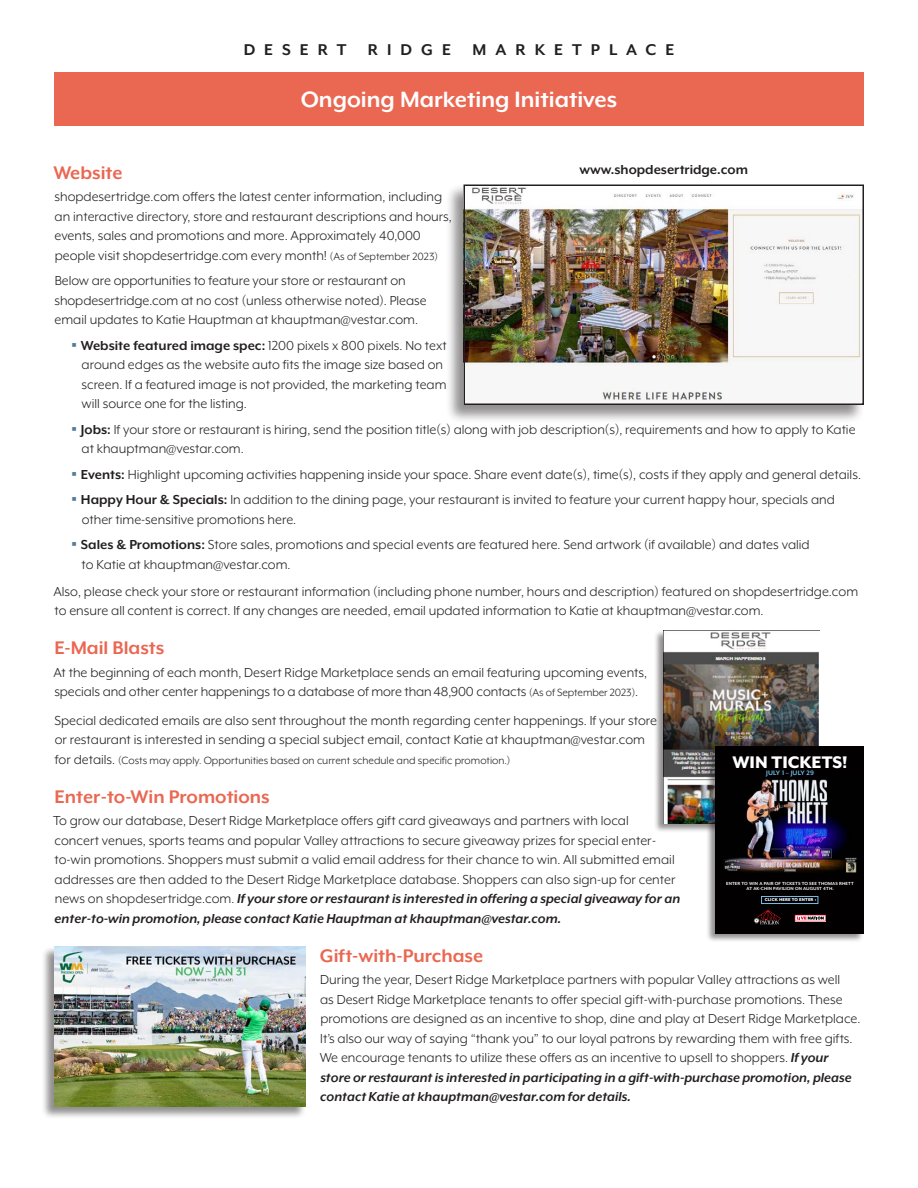
<style>
.page{position:relative;width:918px;height:1188px;background:#fff}
.page>*{position:absolute;margin:0;border:0;box-sizing:border-box;transform-origin:0 0}
.t1{font:700 25.5px "Mr Eaves XL Mod OT";color:#fff}
.t2{font:700 21px "Mr Eaves XL Mod OT";color:#ea6752}
.t3{font:800 19.35px "Mr Eaves XL Mod OT";color:#fff}
.t4{font:700 18px "Mr Eaves XL Mod OT";letter-spacing:.5em;color:#231f20}
.t5{font:15px/19.5px "Mr Eaves XL Mod OT";color:#231f20}
.t6{font:700 15px "Mr Eaves XL Mod OT";color:#231f20}
.t7{font:12px "Mr Eaves XL Mod OT";color:#231f20}
.t8{font:700 7.35px "Mr Eaves XL Mod OT";letter-spacing:.02em;color:#75bee9}
.t9{font:700 5.1px/5.1px "Mr Eaves XL Mod OT";letter-spacing:.02em;color:#fff;text-align:center}
.t10{font:800 4.95px "Mr Eaves XL Mod OT";letter-spacing:.02em;color:#fff}
.s1{font-size:12px}
.s2{font-family:"Universal Std Newswith Comm Pi";color:#527d97}
.s3{font-weight:700}
.s4{font-size:15px}
.s5{font-weight:700;font-style:italic}
</style>
<div class="page">
<div style="left:54px;top:72px;width:810px;height:54px;background:#ea6752"></div>
<div style="left:654px;top:630px;width:165px;height:203px;background:#231f20;opacity:.5"></div>
<img style="left:663px;top:630px;width:156px;height:193px">
<div style="left:706px;top:745px;width:159px;height:198px;background:#231f20;opacity:.5"></div>
<div style="left:716px;top:746px;width:148px;height:187px;background:#020000"></div>
<img style="left:724px;top:779px;width:133px;height:94px">
<div style="left:761px;top:896px;width:57px;height:8px;border:1px solid #75bee9"></div>
<svg style="left:795px;top:915px;width:31px;height:6px"></svg>
<svg style="left:754px;top:910px;width:27px;height:14px"></svg>
<div style="left:445px;top:184px;width:420px;height:239px;background:#231f20;opacity:.5"></div>
<img style="left:467px;top:187px;width:394px;height:215px">
<div style="left:464px;top:184px;width:400px;height:221px;border:2px solid #231f20"></div>
<div style="left:41px;top:946px;width:265px;height:174px;background:#231f20;opacity:.5"></div>
<img style="left:54px;top:946px;width:252px;height:161px">
<p class="t4" style="left:244px;top:40px;width:432px">DESERT RIDGE MARKETPLACE</p>
<h1 class="t1" style="left:301px;top:87px;width:318px">Ongoing Marketing Initiatives</h1>
<p class="t6" style="left:579px;top:162px;width:170px">www.shopdesertridge.com</p>
<h2 class="t2" style="left:53px;top:162px;width:71px">Website</h2>
<p class="t5" style="left:54px;top:187px;width:399px">shopdesertridge.com offers the latest center information, including an interactive directory, store and restaurant descriptions and hours, events, sales and promotions and more. Approximately 40,000 people visit shopdesertridge.com every month! <span class="s1">(As of September 2023)</span></p>
<p class="t5" style="left:54px;top:271px;width:374px">Below are opportunities to feature your store or restaurant on shopdesertridge.com at no cost (unless otherwise noted). Please email updates to Katie Hauptman at khauptman@vestar.com.</p>
<p class="t5" style="left:81px;top:336px;width:367px;text-indent:-9px"><span class="s2">▪</span> <span class="s3">Website featured image spec:</span> 1200 pixels x 800 pixels. No text around edges as the website auto fits the image size based on screen. If a featured image is not provided, the marketing team will source one for the listing.</p>
<p class="t5" style="left:82px;top:420px;width:776px;text-indent:-9px"><span class="s2">▪</span> <span class="s3">Jobs:</span> If your store or restaurant is hiring, send the position title(s) along with job description(s), requirements and how to apply to Katie at khauptman@vestar.com.</p>
<p class="t5" style="left:72px;top:465px;width:790px"><span class="s2">▪</span> <span class="s3">Events:</span> Highlight upcoming activities happening inside your space. Share event date(s), time(s), costs if they apply and general details.</p>
<p class="t5" style="left:82px;top:490px;width:755px;text-indent:-9px"><span class="s2">▪</span> <span class="s3">Happy Hour &amp; Specials:</span> In addition to the dining page, your restaurant is invited to feature your current happy hour, specials and other time-sensitive promotions here.</p>
<p class="t5" style="left:81px;top:535px;width:730px;text-indent:-9px"><span class="s2">▪</span> <span class="s3">Sales &amp; Promotions:</span> Store sales, promotions and special events are featured here. Send artwork (if available) and dates valid to Katie at khauptman@vestar.com.</p>
<p class="t5" style="left:53px;top:582px;width:806px">Also, please check your store or restaurant information (including phone number, hours and description) featured on shopdesertridge.com to ensure all content is correct. If any changes are needed, email updated information to Katie at khauptman@vestar.com.</p>
<h2 class="t2" style="left:54px;top:637px;width:111px">E-Mail Blasts</h2>
<p class="t5" style="left:53px;top:663px;width:595px">At the beginning of each month, Desert Ridge Marketplace sends an email featuring upcoming events, specials and other center happenings to a database of more than 48,900 contacts <span class="s1">(As of September 2023)</span>.</p>
<p class="t5" style="left:54px;top:711px;width:604px">Special dedicated emails are also sent throughout the month regarding center happenings. If your store or restaurant is interested in sending a special subject email, contact Katie at khauptman@vestar.com</p>
<p class="t7" style="left:55px;top:754px;width:457px"><span class="s4">for details.</span> (Costs may apply. Opportunities based on current schedule and specific promotion.)</p>
<h2 class="t2" style="left:54px;top:786px;width:217px">Enter-to-Win Promotions</h2>
<p class="t5" style="left:53px;top:811px;width:629px">To grow our database, Desert Ridge Marketplace offers gift card giveaways and partners with local<br>concert venues, sports teams and popular Valley attractions to secure giveaway prizes for special enter&shy;to-win promotions. Shoppers must submit a valid email address for their chance to win. All submitted email addresses are then added to the Desert Ridge Marketplace database. Shoppers can also sign-up for center news on shopdesertridge.com. <span class="s5">If your store or restaurant is interested in offering a special giveaway for an enter-to-win promotion, please contact Katie Hauptman at khauptman@vestar.com.</span></p>
<h2 class="t2" style="left:320px;top:945px;width:165px">Gift-with-Purchase</h2>
<p class="t5" style="left:320px;top:970px;width:542px">During the year, Desert Ridge Marketplace partners with popular Valley attractions as well<br>as Desert Ridge Marketplace tenants to offer special gift-with-purchase promotions. These promotions are designed as an incentive to shop, dine and play at Desert Ridge Marketplace.<br>It’s also our way of saying “thank you” to our loyal patrons by rewarding them with free gifts.<br>We encourage tenants to utilize these offers as an incentive to upsell to shoppers. <span class="s5">If your store or restaurant is interested in participating in a gift-with-purchase promotion, please contact Katie at khauptman@vestar.com for details.</span></p>
<p class="t3" style="left:732px;top:752px;width:117px">WIN TICKETS!</p>
<p class="t8" style="left:766px;top:769px;width:49px">JULY 1 – JULY 29</p>
<p class="t9" style="left:726px;top:881px;width:129px">ENTER TO WIN A PAIR OF TICKETS TO SEE THOMAS RHETT<br>AT AK-CHIN PAVILION ON AUGUST 4TH.</p>
<p class="t10" style="left:765px;top:897px;width:50px">CLICK HERE TO ENTER</p>
</div>
